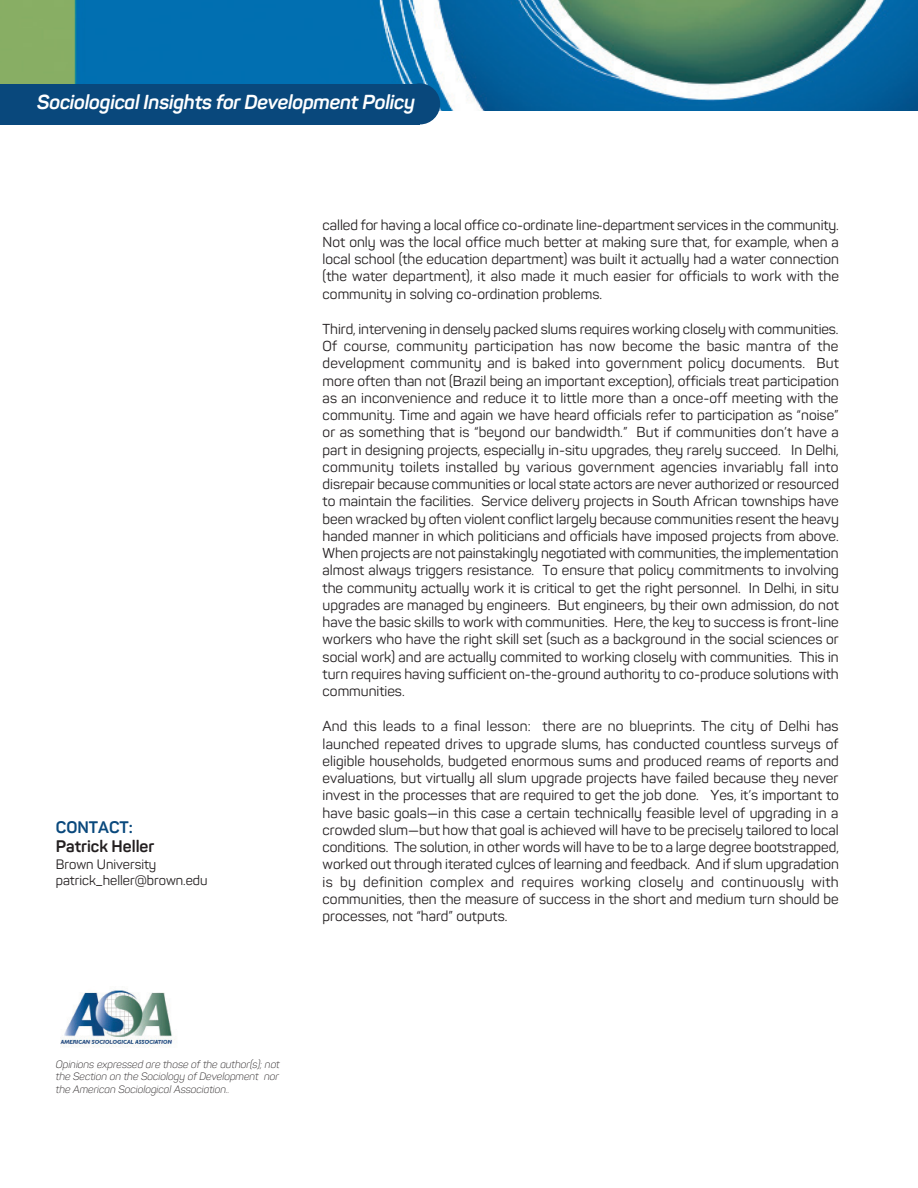
<style>
.page{position:relative;width:918px;height:1188px;background:#fff}
.page>*{position:absolute;margin:0;border:0;box-sizing:border-box;transform-origin:0 0}
.t1{font:italic 700 19.95px "Panton";letter-spacing:-.015em;color:#fff}
.t2{font:700 16.5px "Panton";color:#231f20}
.t3{font:700 16.5px "Panton";color:#09487c}
.t4{font:14.25px/17.2px "Panton";color:#231f20;text-align:justify}
.t5{font:13.5px "Panton";color:#231f20}
.t6{font:italic 300 10.5px/12.6px "Panton";color:#231f20;text-align:justify}
</style>
<div class="page">
<img style="left:0;top:0;width:918px;height:111px">
<img style="left:60px;top:990px;width:115px;height:58px">
<div style="left:0;top:84px;width:419px;height:40px;background:#09487c"></div>
<div style="left:400px;top:83px;width:40px;height:41px;background:#09487c;border-radius:50%"></div>
<p class="t1" style="left:37px;top:90px;width:379px">Sociological Insights for Development Policy</p>
<p class="t3" style="left:56px;top:816px;width:79px">CONTACT:</p>
<p class="t2" style="left:56px;top:836px;width:100px">Patrick Heller</p>
<p class="t5" style="left:56px;top:856px;width:102px">Brown University</p>
<p class="t5" style="left:56px;top:872px;width:153px">patrick_heller@brown.edu</p>
<p class="t4" style="left:323px;top:216px;width:518px">called for having a local office co-ordinate line-department services in the community.<br>Not only was the local office much better at making sure that, for example, when a local school (the education department) was built it actually had a water connection (the water department), it also made it much easier for officials to work with the community in solving co-ordination problems.</p>
<p class="t4" style="left:323px;top:320px;width:518px">Third, intervening in densely packed slums requires working closely with communities.<br>Of course, community participation has now become the basic mantra of the development community and is baked into government policy documents. But more often than not (Brazil being an important exception), officials treat participation as an inconvenience and reduce it to little more than a once-off meeting with the community. Time and again we have heard officials refer to participation as “noise” or as something that is “beyond our bandwidth.” But if communities don’t have a part in designing projects, especially in-situ upgrades, they rarely succeed. In Delhi, community toilets installed by various government agencies invariably fall into disrepair because communities or local state actors are never authorized or resourced to maintain the facilities. Service delivery projects in South African townships have been wracked by often violent conflict largely because communities resent the heavy handed manner in which politicians and officials have imposed projects from above.<br>When projects are not painstakingly negotiated with communities, the implementation almost always triggers resistance. To ensure that policy commitments to involving the community actually work it is critical to get the right personnel. In Delhi, in situ upgrades are managed by engineers. But engineers, by their own admission, do not have the basic skills to work with communities. Here, the key to success is front-line workers who have the right skill set (such as a background in the social sciences or social work) and are actually commited to working closely with communities. This in turn requires having sufficient on-the-ground authority to co-produce solutions with communities.</p>
<p class="t4" style="left:323px;top:718px;width:518px">And this leads to a final lesson: there are no blueprints. The city of Delhi has launched repeated drives to upgrade slums, has conducted countless surveys of eligible households, budgeted enormous sums and produced reams of reports and evaluations, but virtually all slum upgrade projects have failed because they never invest in the processes that are required to get the job done. Yes, it’s important to have basic goals—in this case a certain technically feasible level of upgrading in a crowded slum—but how that goal is achieved will have to be precisely tailored to local conditions. The solution, in other words will have to be to a large degree bootstrapped, worked out through iterated cylces of learning and feedback. And if slum upgradation is by definition complex and requires working closely and continuously with communities, then the measure of success in the short and medium turn should be processes, not “hard” outputs.</p>
<p class="t6" style="left:56px;top:1058px;width:226px">Opinions expressed are those of the author(s); not the Section on the Sociology of Development nor the American Sociological Association..</p>
</div>
